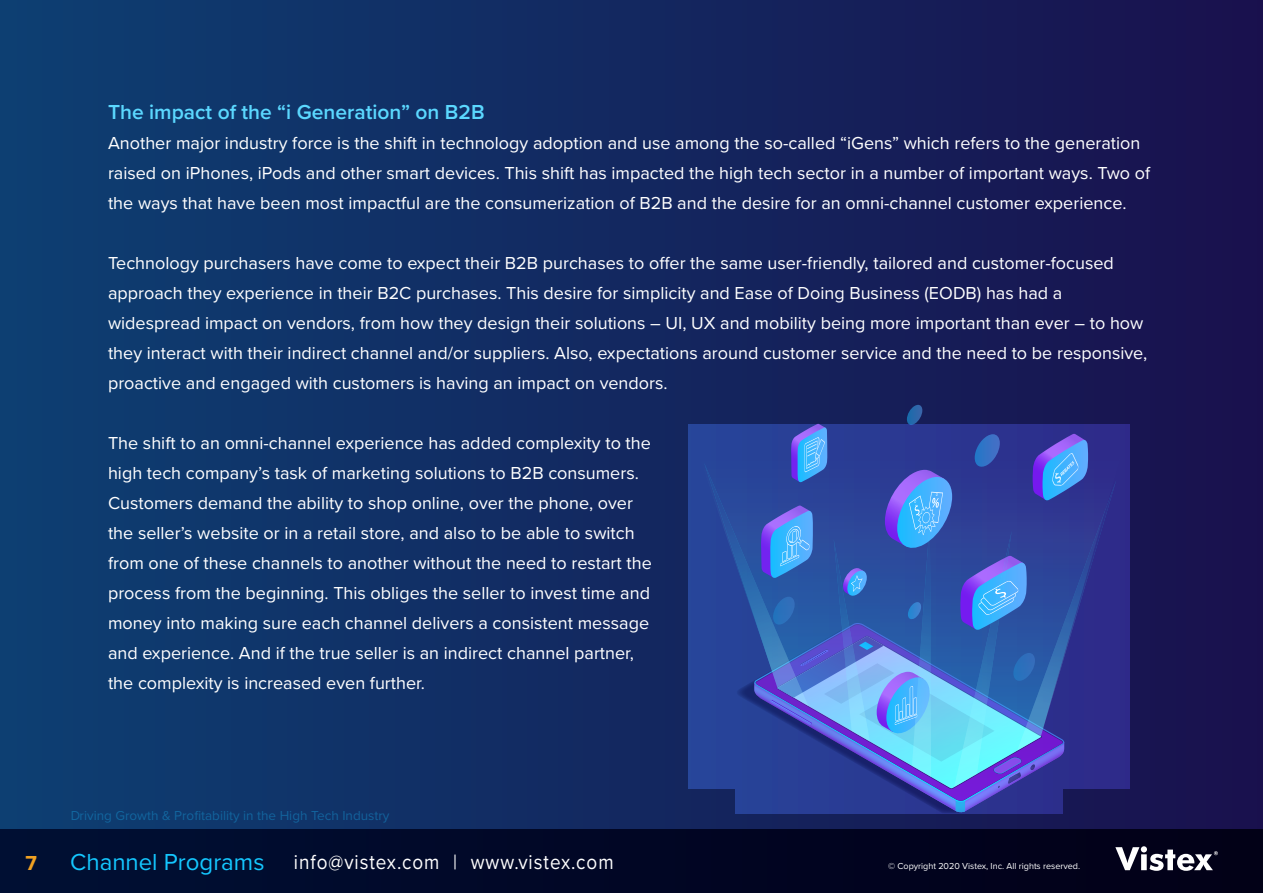
<style>
.page{position:relative;width:1263px;height:893px;background:#fff}
.page>*{position:absolute;margin:0;border:0;box-sizing:border-box;transform-origin:0 0}
.t1{font:24px "Proxima Nova";color:#14c7ff}
.t2{font:600 21px "Proxima Nova";color:#5bd8ff}
.t3{font:21px "Proxima Nova";letter-spacing:.05em;color:#fff;scale:.9 1}
.t4{font:700 21px "Proxima Nova";color:#f0a122}
.t5{font:18px/30px "Proxima Nova";color:#fff}
.t6{font:13.5px "Proxima Nova";color:#1582be}
.t7{font:9px "Proxima Nova";color:#fff}
</style>
<div class="page">
<div style="left:0;top:0;width:1263px;height:893px;background:linear-gradient(to right,#0d3f72,#19104d)"></div>
<svg style="left:688px;top:424px;width:442px;height:364px;background:#2a3892"></svg>
<svg style="left:704px;top:405px;width:412px;height:408px;background:#3958ab"></svg>
<div style="left:0;top:830px;width:1263px;height:63px;background:linear-gradient(to right,#000f34,#020016)"></div>
<svg style="left:1115px;top:846px;width:103px;height:25px"></svg>
<p class="t2" style="left:108px;top:96px;width:378px">The impact of the “i Generation” on B2B</p>
<p class="t5" style="left:108px;top:127px;width:1044px">Another major industry force is the shift in technology adoption and use among the so-called “iGens” which refers to the generation raised on iPhones, iPods and other smart devices. This shift has impacted the high tech sector in a number of important ways. Two of the ways that have been most impactful are the consumerization of B2B and the desire for an omni-channel customer experience.</p>
<p class="t5" style="left:108px;top:247px;width:1041px">Technology purchasers have come to expect their B2B purchases to offer the same user-friendly, tailored and customer-focused approach they experience in their B2C purchases. This desire for simplicity and Ease of Doing Business (EODB) has had a widespread impact on vendors, from how they design their solutions – UI, UX and mobility being more important than ever – to how they interact with their indirect channel and/or suppliers. Also, expectations around customer service and the need to be responsive, proactive and engaged with customers is having an impact on vendors.</p>
<p class="t5" style="left:108px;top:427px;width:545px">The shift to an omni-channel experience has added complexity to the high tech company’s task of marketing solutions to B2B consumers.<br>Customers demand the ability to shop online, over the phone, over the seller’s website or in a retail store, and also to be able to switch from one of these channels to another without the need to restart the process from the beginning. This obliges the seller to invest time and money into making sure each channel delivers a consistent message and experience. And if the true seller is an indirect channel partner, the complexity is increased even further.</p>
<p class="t6" style="left:70px;top:806px;width:321px">Driving Growth &amp; Profitability in the High Tech Industry</p>
<p class="t4" style="left:26px;top:847px;width:13px">7</p>
<h1 class="t1" style="left:70px;top:844px;width:196px">Channel Programs</h1>
<p class="t7" style="left:888px;top:859px;width:193px">© Copyright 2020 Vistex, Inc. All rights reserved.</p>
<p class="t3" style="left:294px;top:847px;width:357px">info@vistex.com | www.vistex.com</p>
</div>
